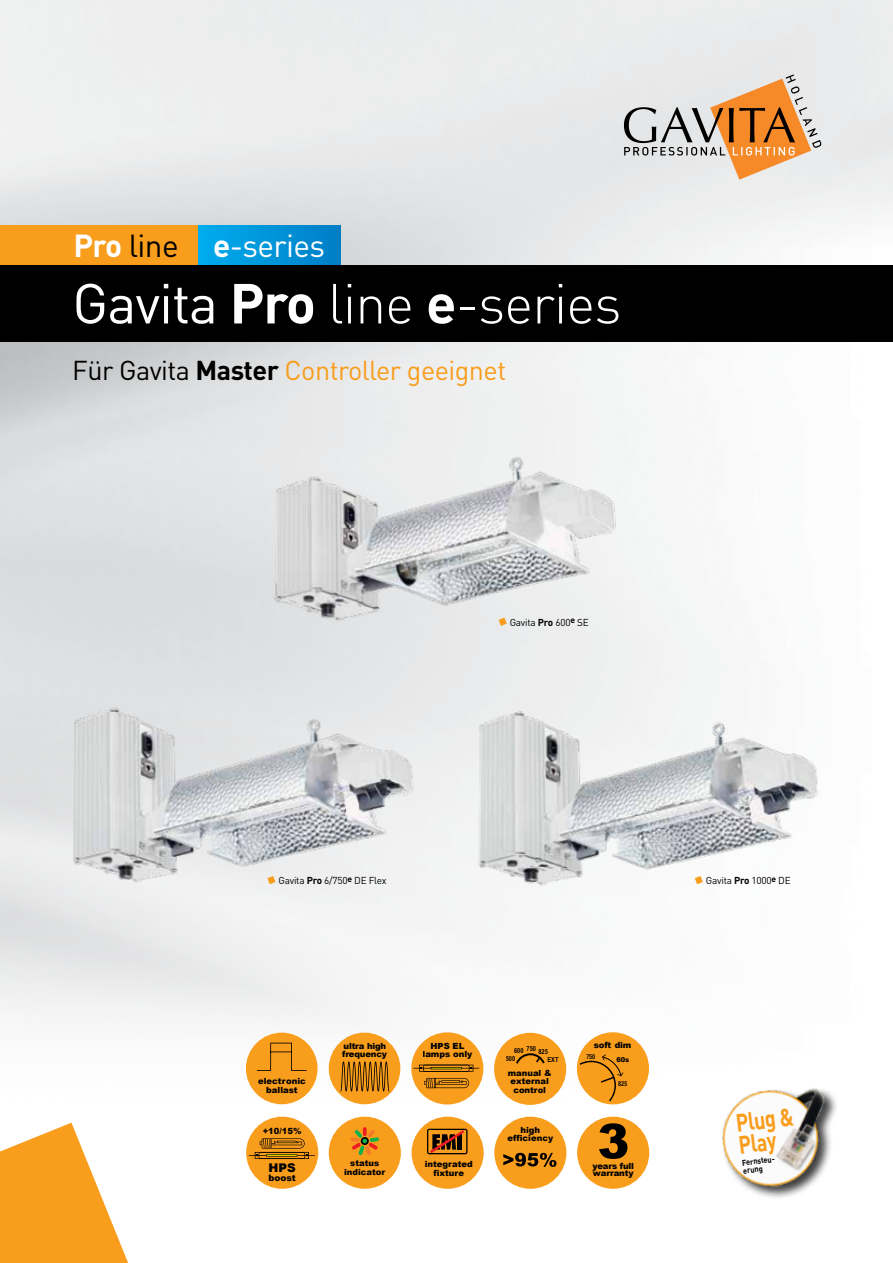
<style>
.page{position:relative;width:893px;height:1263px;background:#fff}
.page>*{position:absolute;margin:0;border:0;box-sizing:border-box;transform-origin:0 0}
.t1{font:300 55.5px "DIN";letter-spacing:-.02em;color:#fff}
.t2{font:31.5px "DIN";letter-spacing:-.02em;color:#fff}
.t3{font:27px "DIN";letter-spacing:-.02em;color:#f99d1c}
.t4{font:700 24.75px/22px "DIN Pro";color:#f99d1c;scale:.8 1}
.t5{font:900 12px "Arial";color:#000}
.t6{font:9.9px "DIN";letter-spacing:-.02em;color:#000}
.t7{font:900 9px "Arial";color:#000}
.t8{font:900 8.4px/8.7px "Arial";color:#000;text-align:center}
.t9{font:900 8.4px/8.2px "Arial";letter-spacing:-.02em;color:#000}
.t10{font:700 8.25px/8.2px "DIN Pro";color:#000;scale:.88 1}
.t11{font:700 6.9px/7.8px "Arial Narrow";color:#000}
.t12{font:700 6.75px "Arial Narrow";letter-spacing:-.02em;color:#000}
.t13{font:900 6.75px "Arial";color:#000}
.s1{font-weight:700}
.s2{color:#000}
.s3{font-weight:400}
.s4{font-weight:700;color:#000}
</style>
<div class="page">
<img style="left:0;top:0;width:893px;height:1189px">
<div style="left:0;top:265px;width:893px;height:76px;background:#000"></div>
<svg style="left:624px;top:74px;width:197px;height:106px;background:#d6bca4"></svg>
<svg style="left:0;top:1123px;width:128px;height:140px"></svg>
<div style="left:0;top:225px;width:198px;height:40px;background:#f99d1c"></div>
<div style="left:198px;top:225px;width:142px;height:40px;background:linear-gradient(to right,#00adee,#007ec6)"></div>
<img style="left:462px;top:658px;width:384px;height:248px">
<img style="left:56px;top:674px;width:384px;height:239px">
<img style="left:254px;top:408px;width:384px;height:243px">
<div style="left:246px;top:1033px;width:72px;height:71px;background:#f99d1c;border-radius:50%"></div>
<svg style="left:257px;top:1043px;width:50px;height:28px"></svg>
<div style="left:329px;top:1033px;width:71px;height:71px;background:#f99d1c;border-radius:50%"></div>
<svg style="left:340px;top:1061px;width:49px;height:30px"></svg>
<div style="left:411px;top:1032px;width:72px;height:72px;background:#f99d1c;border-radius:50%"></div>
<svg style="left:424px;top:1078px;width:45px;height:10px"></svg>
<svg style="left:413px;top:1065px;width:66px;height:7px"></svg>
<div style="left:494px;top:1033px;width:72px;height:72px;background:#f99d1c;border-radius:50%"></div>
<svg style="left:516px;top:1053px;width:29px;height:11px"></svg>
<div style="left:577px;top:1032px;width:72px;height:72px;background:#f99d1c;border-radius:50%"></div>
<svg style="left:580px;top:1054px;width:43px;height:47px"></svg>
<div style="left:412px;top:1117px;width:72px;height:72px;background:#f99d1c;border-radius:50%"></div>
<svg style="left:427px;top:1129px;width:40px;height:25px"></svg>
<div style="left:577px;top:1117px;width:72px;height:72px;background:#f99d1c;border-radius:50%"></div>
<svg style="left:599px;top:1123px;width:28px;height:36px"></svg>
<div style="left:494px;top:1117px;width:72px;height:72px;background:#f99d1c;border-radius:50%"></div>
<svg style="left:503px;top:1153px;width:53px;height:14px"></svg>
<div style="left:246px;top:1117px;width:72px;height:72px;background:#f99d1c;border-radius:50%"></div>
<div style="left:329px;top:1117px;width:72px;height:72px;background:#f99d1c;border-radius:50%"></div>
<svg style="left:350px;top:1127px;width:29px;height:28px"></svg>
<svg style="left:249px;top:1138px;width:66px;height:21px"></svg>
<svg style="left:695px;top:876px;width:8px;height:8px"></svg>
<svg style="left:267px;top:876px;width:9px;height:8px"></svg>
<svg style="left:499px;top:618px;width:8px;height:8px"></svg>
<div style="left:721px;top:1087px;width:118px;height:113px;background:#000;opacity:.75"></div>
<img style="left:717px;top:1081px;width:122px;height:111px">
<h2 class="t2" style="left:73px;top:226px;width:253px"><span class="s1">Pro</span> <span class="s2">line</span> <span class="s1">e</span>-series</h2>
<h1 class="t1" style="left:72px;top:269px;width:551px"><span class="s3">Gavita</span> <span class="s1">Pro</span> line <span class="s1">e</span>-series</h1>
<h3 class="t3" style="left:72px;top:353px;width:436px"><span class="s2">Für Gavita</span> <span class="s4">Master</span> Controller geeignet</h3>
<p class="t6" style="left:510px;top:616px;width:81px">Gavita <span class="s1">Pro</span> 600<sup>e</sup> SE</p>
<p class="t6" style="left:278px;top:874px;width:110px">Gavita <span class="s1">Pro</span> 6/750<sup>e</sup> DE Flex</p>
<p class="t6" style="left:706px;top:874px;width:86px">Gavita <span class="s1">Pro</span> 1000<sup>e</sup> DE</p>
<p class="t8" style="left:258px;top:1077px;width:49px">electronic</p>
<p class="t8" style="left:266px;top:1085px;width:33px">ballast</p>
<p class="t8" style="left:263px;top:1126px;width:41px">+10/15%</p>
<h3 class="t5" style="left:269px;top:1159px;width:29px">HPS</h3>
<p class="t7" style="left:269px;top:1171px;width:29px">boost</p>
<p class="t9" style="left:342px;top:1041px;width:46px">ultra high frequency</p>
<p class="t8" style="left:422px;top:1042px;width:51px;line-height:7.8px">HPS EL lamps only</p>
<p class="t11" style="left:527px;top:1044px;width:11px">750</p>
<p class="t11" style="left:506px;top:1047px;width:19px;line-height:7.4px;text-indent:8px">600<br>500</p>
<p class="t11" style="left:547px;top:1047px;width:13px;text-indent:-9px">825<br>EXT</p>
<p class="t8" style="left:508px;top:1068px;width:45px">manual &amp; external control</p>
<p class="t8" style="left:508px;top:1125px;width:47px;line-height:8.1px">high efficiency</p>
<p class="t8" style="left:594px;top:1040px;width:39px">soft dim</p>
<p class="t12" style="left:586px;top:1051px;width:10px">750</p>
<p class="t12" style="left:618px;top:1078px;width:10px">825</p>
<p class="t13" style="left:617px;top:1055px;width:14px">60s</p>
<p class="t8" style="left:344px;top:1159px;width:43px">status indicator</p>
<p class="t8" style="left:425px;top:1159px;width:50px">integrated fixture</p>
<p class="t8" style="left:592px;top:1161px;width:43px;line-height:7.8px;text-align:left">years full warranty</p>
<h3 class="t4" style="left:734px;top:1109px;width:74px;rotate:-7deg">Plug &amp;<br>Play</h3>
<p class="t10" style="left:741px;top:1158px;width:39px;rotate:-7deg">Fernsteu&shy;erung</p>
</div>
